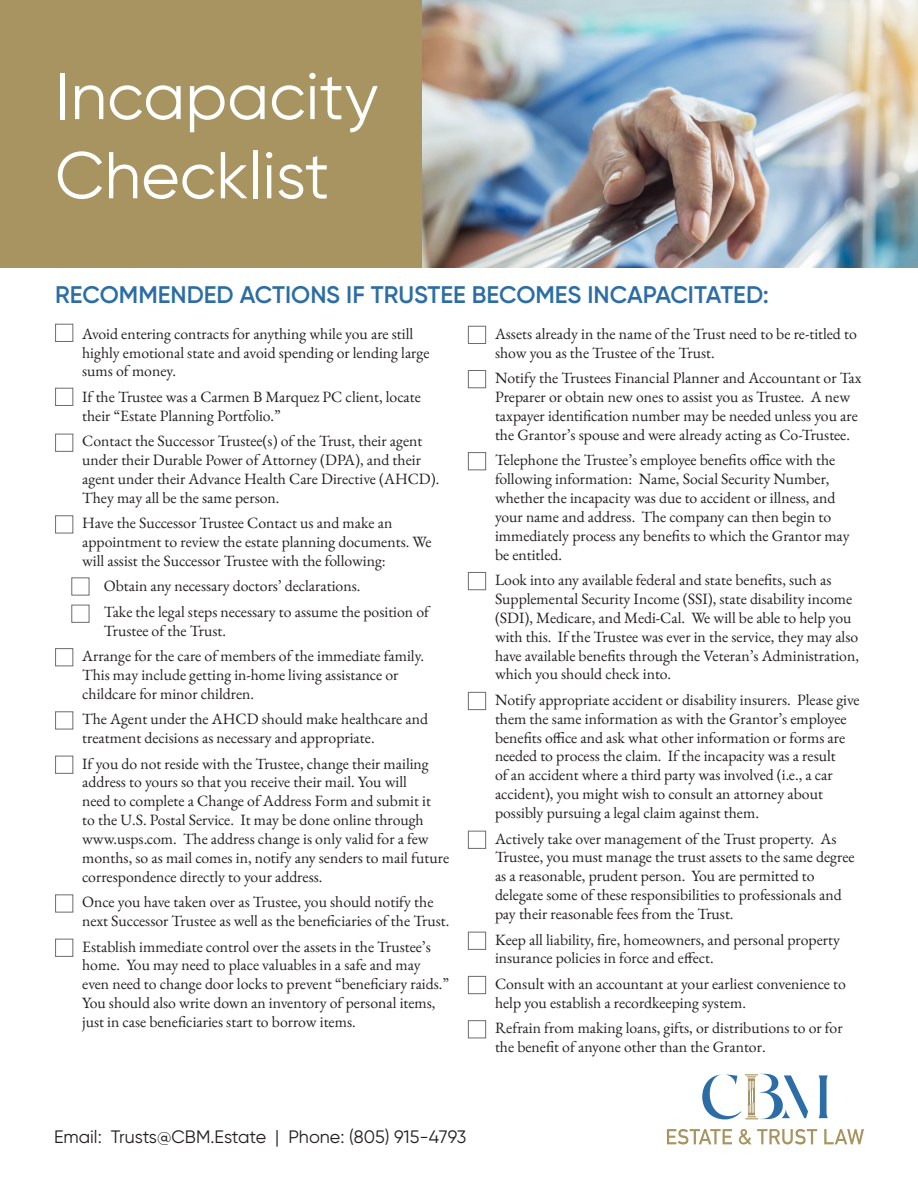
<style>
.page{position:relative;width:918px;height:1188px;background:#fff}
.page>*{position:absolute;margin:0;border:0;box-sizing:border-box;transform-origin:0 0}
.t1{font:66px/79.2px "Gilroy";color:#fff}
.t2{font:600 24px "Gilroy";color:#2c6da5}
.t3{font:18px "Gilroy";color:#231f20}
.t4{font:15.75px/18.9px "EB Garamond";color:#231f20}
</style>
<div class="page">
<img style="left:421px;top:0;width:497px;height:268px">
<div style="left:0;top:0;width:421px;height:268px;background:#a79460"></div>
<svg style="left:702px;top:1074px;width:126px;height:45px"></svg>
<svg style="left:667px;top:1129px;width:65px;height:15px"></svg>
<svg style="left:739px;top:1129px;width:78px;height:16px"></svg>
<svg style="left:824px;top:1129px;width:40px;height:15px"></svg>
<div style="left:55px;top:324px;width:18px;height:18px;border:1px solid #6c6d70"></div>
<div style="left:55px;top:388px;width:18px;height:18px;border:1px solid #6c6d70"></div>
<div style="left:55px;top:434px;width:18px;height:18px;border:1px solid #6c6d70"></div>
<div style="left:55px;top:515px;width:18px;height:18px;border:1px solid #6c6d70"></div>
<div style="left:71px;top:577px;width:18px;height:19px;border:1px solid #6c6d70"></div>
<div style="left:71px;top:605px;width:18px;height:18px;border:1px solid #6c6d70"></div>
<div style="left:55px;top:648px;width:18px;height:18px;border:1px solid #6c6d70"></div>
<div style="left:55px;top:711px;width:18px;height:18px;border:1px solid #6c6d70"></div>
<div style="left:55px;top:756px;width:18px;height:18px;border:1px solid #6c6d70"></div>
<div style="left:55px;top:894px;width:18px;height:19px;border:1px solid #6c6d70"></div>
<div style="left:55px;top:939px;width:18px;height:18px;border:1px solid #6c6d70"></div>
<div style="left:468px;top:326px;width:18px;height:18px;border:1px solid #6c6d70"></div>
<div style="left:468px;top:370px;width:18px;height:18px;border:1px solid #6c6d70"></div>
<div style="left:468px;top:452px;width:18px;height:18px;border:1px solid #6c6d70"></div>
<div style="left:468px;top:572px;width:18px;height:18px;border:1px solid #6c6d70"></div>
<div style="left:468px;top:692px;width:18px;height:18px;border:1px solid #6c6d70"></div>
<div style="left:468px;top:831px;width:18px;height:18px;border:1px solid #6c6d70"></div>
<div style="left:468px;top:932px;width:18px;height:18px;border:1px solid #6c6d70"></div>
<div style="left:468px;top:976px;width:18px;height:18px;border:1px solid #6c6d70"></div>
<div style="left:468px;top:1020px;width:18px;height:18px;border:1px solid #6c6d70"></div>
<p class="t1" style="left:55px;top:56px;width:325px">Incapacity<br>Checklist</p>
<p class="t2" style="left:55px;top:279px;width:715px">RECOMMENDED ACTIONS IF TRUSTEE BECOMES INCAPACITATED:</p>
<p class="t4" style="left:82px;top:324px;width:349px">Avoid entering contracts for anything while you are still highly emotional state and avoid spending or lending large sums of money.</p>
<p class="t4" style="left:82px;top:387px;width:340px">If the Trustee was a Carmen B Marquez PC client, locate their “Estate Planning Portfolio.”</p>
<p class="t4" style="left:82px;top:431px;width:359px">Contact the Successor Trustee(s) of the Trust, their agent under their Durable Power of Attorney (DPA), and their agent under their Advance Health Care Directive (AHCD).<br>They may all be the same person.</p>
<p class="t4" style="left:82px;top:514px;width:351px">Have the Successor Trustee Contact us and make an appointment to review the estate planning documents. We will assist the Successor Trustee with the following:</p>
<p class="t4" style="left:104px;top:577px;width:258px">Obtain any necessary doctors’ declarations.</p>
<p class="t4" style="left:104px;top:602px;width:327px">Take the legal steps necessary to assume the position of<br>Trustee of the Trust.</p>
<p class="t4" style="left:82px;top:646px;width:343px">Arrange for the care of members of the immediate family.<br>This may include getting in-home living assistance or childcare for minor children.</p>
<p class="t4" style="left:82px;top:710px;width:347px">The Agent under the AHCD should make healthcare and treatment decisions as necessary and appropriate.</p>
<p class="t4" style="left:82px;top:754px;width:368px">If you do not reside with the Trustee, change their mailing address to yours so that you receive their mail. You will<br>need to complete a Change of Address Form and submit it<br>to the U.S. Postal Service. It may be done online through www.usps.com. The address change is only valid for a few months, so as mail comes in, notify any senders to mail future correspondence directly to your address.</p>
<p class="t4" style="left:82px;top:893px;width:369px">Once you have taken over as Trustee, you should notify the next Successor Trustee as well as the beneficiaries of the Trust.</p>
<p class="t4" style="left:82px;top:937px;width:368px">Establish immediate control over the assets in the Trustee’s home. You may need to place valuables in a safe and may even need to change door locks to prevent “beneficiary raids.” You should also write down an inventory of personal items, just in case beneficiaries start to borrow items.</p>
<p class="t4" style="left:495px;top:324px;width:363px">Assets already in the name of the Trust need to be re-titled to show you as the Trustee of the Trust.</p>
<p class="t4" style="left:495px;top:368px;width:368px">Notify the Trustees Financial Planner and Accountant or Tax Preparer or obtain new ones to assist you as Trustee. A new taxpayer identification number may be needed unless you are the Grantor’s spouse and were already acting as Co-Trustee.</p>
<p class="t4" style="left:495px;top:450px;width:356px">Telephone the Trustee’s employee benefits office with the following information: Name, Social Security Number, whether the incapacity was due to accident or illness, and your name and address. The company can then begin to immediately process any benefits to which the Grantor may be entitled.</p>
<p class="t4" style="left:495px;top:570px;width:366px">Look into any available federal and state benefits, such as Supplemental Security Income (SSI), state disability income (SDI), Medicare, and Medi-Cal. We will be able to help you with this. If the Trustee was ever in the service, they may also have available benefits through the Veteran’s Administration, which you should check into.</p>
<p class="t4" style="left:495px;top:690px;width:366px">Notify appropriate accident or disability insurers. Please give them the same information as with the Grantor’s employee benefits office and ask what other information or forms are needed to process the claim. If the incapacity was a result<br>of an accident where a third party was involved (i.e., a car accident), you might wish to consult an attorney about possibly pursuing a legal claim against them.</p>
<p class="t4" style="left:495px;top:829px;width:361px">Actively take over management of the Trust property. As Trustee, you must manage the trust assets to the same degree as a reasonable, prudent person. You are permitted to delegate some of these responsibilities to professionals and pay their reasonable fees from the Trust.</p>
<p class="t4" style="left:495px;top:930px;width:346px">Keep all liability, fire, homeowners, and personal property insurance policies in force and effect.</p>
<p class="t4" style="left:495px;top:974px;width:352px">Consult with an accountant at your earliest convenience to help you establish a recordkeeping system.</p>
<p class="t4" style="left:495px;top:1018px;width:349px">Refrain from making loans, gifts, or distributions to or for the benefit of anyone other than the Grantor.</p>
<p class="t3" style="left:54px;top:1126px;width:414px">Email: Trusts@CBM.Estate | Phone: (805) 915-4793</p>
</div>
